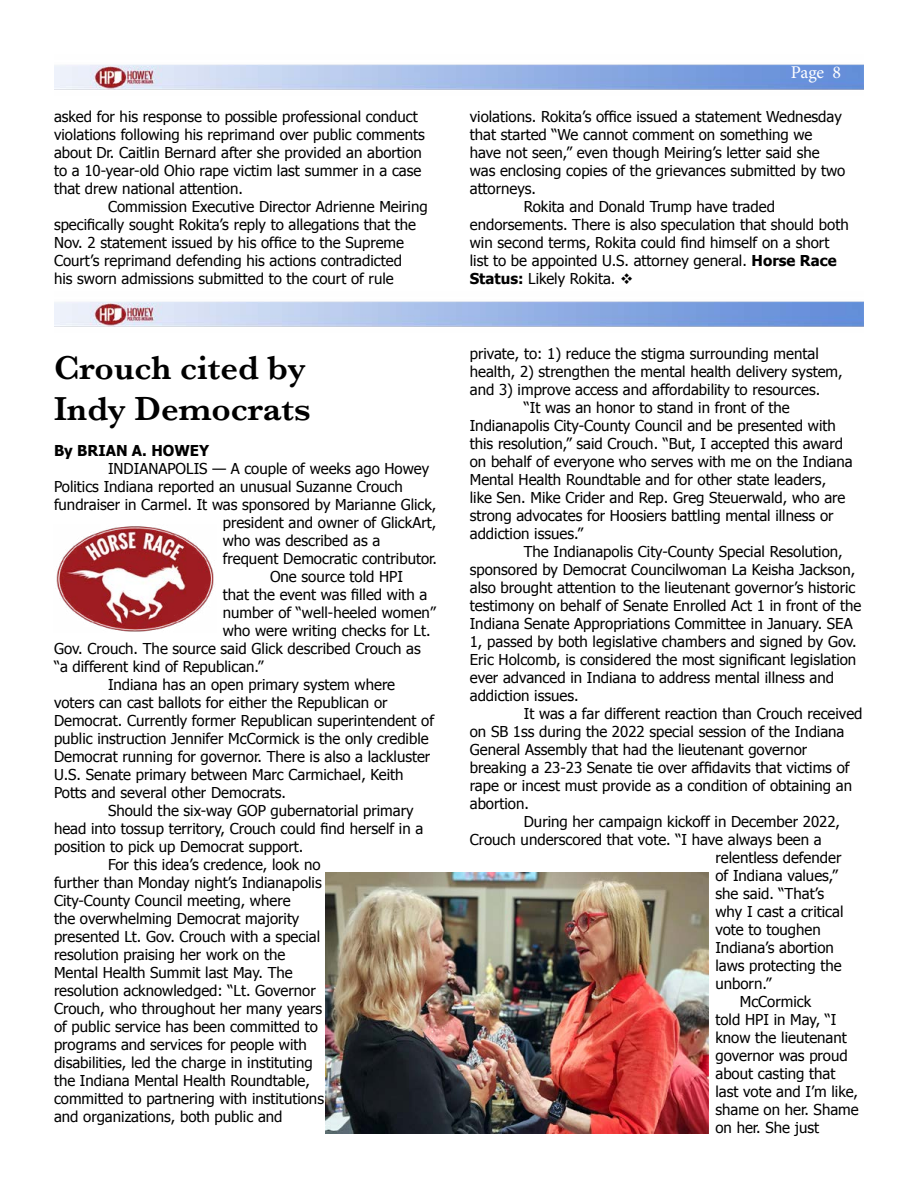
<style>
.page{position:relative;width:918px;height:1188px;background:#fff}
.page>*{position:absolute;margin:0;border:0;box-sizing:border-box;transform-origin:0 0}
.t1{font:600 34.5px/41.4px "Baskerville";color:#000}
.t2{font:18px "Minion Pro";color:#fff}
.t3{font:15px/18px "Tahoma";color:#000}
.t4{font:700 15px "Tahoma";color:#000}
.s1{font-weight:700}
</style>
<div class="page">
<img style="left:54px;top:64px;width:810px;height:26px">
<img style="left:54px;top:301px;width:810px;height:26px">
<img style="left:56px;top:526px;width:158px;height:106px">
<img style="left:325px;top:873px;width:384px;height:261px">
<p class="t3" style="left:54px;top:106px;width:372px">asked for his response to possible professional conduct violations following his reprimand over public comments about Dr. Caitlin Bernard after she provided an abortion to a 10-year-old Ohio rape victim last summer in a case that drew national attention.</p>
<p class="t3" style="left:54px;top:196px;width:375px;text-indent:54px">Commission Executive Director Adrienne Meiring specifically sought Rokita’s reply to allegations that the Nov. 2 statement issued by his office to the Supreme Court’s reprimand defending his actions contradicted<br>his sworn admissions submitted to the court of rule</p>
<h1 class="t1" style="left:54px;top:346px;width:258px">Crouch cited by<br>Indy Democrats</h1>
<p class="t4" style="left:54px;top:440px;width:157px">By BRIAN A. HOWEY</p>
<p class="t3" style="left:108px;top:459px;width:323px">INDIANAPOLIS — A couple of weeks ago Howey</p>
<p class="t3" style="left:54px;top:477px;width:350px">Politics Indiana reported an unusual Suzanne Crouch</p>
<p class="t3" style="left:54px;top:495px;width:384px">fundraiser in Carmel. It was sponsored by Marianne Glick,</p>
<p class="t3" style="left:223px;top:513px;width:215px">president and owner of GlickArt,</p>
<p class="t3" style="left:223px;top:531px;width:159px">who was described as a</p>
<p class="t3" style="left:223px;top:549px;width:216px">frequent Democratic contributor.</p>
<p class="t3" style="left:270px;top:567px;width:135px">One source told HPI</p>
<p class="t3" style="left:223px;top:585px;width:206px">that the event was filled with a</p>
<p class="t3" style="left:223px;top:603px;width:215px">number of “well-heeled women”</p>
<p class="t3" style="left:223px;top:621px;width:209px">who were writing checks for Lt.</p>
<p class="t3" style="left:54px;top:639px;width:368px">Gov. Crouch. The source said Glick described Crouch as</p>
<p class="t3" style="left:54px;top:657px;width:211px">“a different kind of Republican.”</p>
<p class="t3" style="left:108px;top:675px;width:289px">Indiana has an open primary system where</p>
<p class="t3" style="left:54px;top:693px;width:335px">voters can cast ballots for either the Republican or</p>
<p class="t3" style="left:54px;top:711px;width:382px">Democrat. Currently former Republican superintendent of</p>
<p class="t3" style="left:54px;top:729px;width:376px">public instruction Jennifer McCormick is the only credible</p>
<p class="t3" style="left:54px;top:747px;width:378px">Democrat running for governor. There is also a lackluster</p>
<p class="t3" style="left:54px;top:765px;width:351px">U.S. Senate primary between Marc Carmichael, Keith</p>
<p class="t3" style="left:54px;top:783px;width:234px">Potts and several other Democrats.</p>
<p class="t3" style="left:108px;top:801px;width:307px">Should the six-way GOP gubernatorial primary</p>
<p class="t3" style="left:54px;top:819px;width:371px">head into tossup territory, Crouch could find herself in a</p>
<p class="t3" style="left:54px;top:837px;width:251px">position to pick up Democrat support.</p>
<p class="t3" style="left:108px;top:855px;width:214px">For this idea’s credence, look no</p>
<p class="t3" style="left:54px;top:873px;width:269px">further than Monday night’s Indianapolis</p>
<p class="t3" style="left:54px;top:891px;width:238px">City-County Council meeting, where</p>
<p class="t3" style="left:54px;top:909px;width:247px">the overwhelming Democrat majority</p>
<p class="t3" style="left:54px;top:927px;width:268px">presented Lt. Gov. Crouch with a special</p>
<p class="t3" style="left:54px;top:945px;width:233px">resolution praising her work on the</p>
<p class="t3" style="left:54px;top:963px;width:240px">Mental Health Summit last May. The</p>
<p class="t3" style="left:54px;top:981px;width:263px">resolution acknowledged: “Lt. Governor</p>
<p class="t3" style="left:54px;top:999px;width:270px">Crouch, who throughout her many years</p>
<p class="t3" style="left:54px;top:1017px;width:265px">of public service has been committed to</p>
<p class="t3" style="left:54px;top:1035px;width:254px">programs and services for people with</p>
<p class="t3" style="left:54px;top:1053px;width:260px">disabilities, led the charge in instituting</p>
<p class="t3" style="left:54px;top:1071px;width:257px">the Indiana Mental Health Roundtable,</p>
<p class="t3" style="left:54px;top:1089px;width:272px">committed to partnering with institutions</p>
<p class="t3" style="left:54px;top:1107px;width:230px">and organizations, both public and</p>
<p class="t2" style="left:791px;top:60px;width:52px">Page 8</p>
<p class="t3" style="left:470px;top:106px;width:374px">violations. Rokita’s office issued a statement Wednesday</p>
<p class="t3" style="left:470px;top:124px;width:344px">that started “We cannot comment on something we</p>
<p class="t3" style="left:470px;top:142px;width:351px">have not seen,” even though Meiring’s letter said she</p>
<p class="t3" style="left:470px;top:160px;width:377px">was enclosing copies of the grievances submitted by two</p>
<p class="t3" style="left:470px;top:178px;width:68px">attorneys.</p>
<p class="t3" style="left:524px;top:196px;width:253px">Rokita and Donald Trump have traded</p>
<p class="t3" style="left:470px;top:214px;width:380px">endorsements. There is also speculation that should both</p>
<p class="t3" style="left:470px;top:232px;width:361px">win second terms, Rokita could find himself on a short</p>
<p class="t3" style="left:470px;top:250px;width:368px">list to be appointed U.S. attorney general. <span class="s1">Horse Race</span></p>
<p class="t3" style="left:470px;top:268px;width:165px"><span class="s1">Status:</span> Likely Rokita. ❖</p>
<p class="t3" style="left:470px;top:344px;width:350px">private, to: 1) reduce the stigma surrounding mental</p>
<p class="t3" style="left:470px;top:362px;width:374px">health, 2) strengthen the mental health delivery system,</p>
<p class="t3" style="left:470px;top:380px;width:352px">and 3) improve access and affordability to resources.</p>
<p class="t3" style="left:524px;top:398px;width:268px">“It was an honor to stand in front of the</p>
<p class="t3" style="left:470px;top:416px;width:368px">Indianapolis City-County Council and be presented with</p>
<p class="t3" style="left:470px;top:434px;width:375px">this resolution,” said Crouch. “But, I accepted this award</p>
<p class="t3" style="left:470px;top:452px;width:384px">on behalf of everyone who serves with me on the Indiana</p>
<p class="t3" style="left:470px;top:470px;width:358px">Mental Health Roundtable and for other state leaders,</p>
<p class="t3" style="left:470px;top:488px;width:377px">like Sen. Mike Crider and Rep. Greg Steuerwald, who are</p>
<p class="t3" style="left:470px;top:506px;width:365px">strong advocates for Hoosiers battling mental illness or</p>
<p class="t3" style="left:470px;top:524px;width:115px">addiction issues.”</p>
<p class="t3" style="left:524px;top:542px;width:320px">The Indianapolis City-County Special Resolution,</p>
<p class="t3" style="left:470px;top:560px;width:387px">sponsored by Democrat Councilwoman La Keisha Jackson,</p>
<p class="t3" style="left:470px;top:578px;width:387px">also brought attention to the lieutenant governor’s historic</p>
<p class="t3" style="left:470px;top:596px;width:393px">testimony on behalf of Senate Enrolled Act 1 in front of the</p>
<p class="t3" style="left:470px;top:614px;width:384px">Indiana Senate Appropriations Committee in January. SEA</p>
<p class="t3" style="left:470px;top:632px;width:389px">1, passed by both legislative chambers and signed by Gov.</p>
<p class="t3" style="left:470px;top:650px;width:388px">Eric Holcomb, is considered the most significant legislation</p>
<p class="t3" style="left:470px;top:668px;width:366px">ever advanced in Indiana to address mental illness and</p>
<p class="t3" style="left:470px;top:686px;width:110px">addiction issues.</p>
<p class="t3" style="left:524px;top:704px;width:340px">It was a far different reaction than Crouch received</p>
<p class="t3" style="left:470px;top:722px;width:376px">on SB 1ss during the 2022 special session of the Indiana</p>
<p class="t3" style="left:470px;top:740px;width:339px">General Assembly that had the lieutenant governor</p>
<p class="t3" style="left:470px;top:758px;width:381px">breaking a 23-23 Senate tie over affidavits that victims of</p>
<p class="t3" style="left:470px;top:776px;width:384px">rape or incest must provide as a condition of obtaining an</p>
<p class="t3" style="left:470px;top:794px;width:61px">abortion.</p>
<p class="t3" style="left:524px;top:812px;width:318px">During her campaign kickoff in December 2022,</p>
<p class="t3" style="left:470px;top:830px;width:354px">Crouch underscored that vote. “I have always been a</p>
<p class="t3" style="left:715px;top:848px;width:127px">relentless defender</p>
<p class="t3" style="left:715px;top:866px;width:124px">of Indiana values,”</p>
<p class="t3" style="left:715px;top:884px;width:110px">she said. “That’s</p>
<p class="t3" style="left:715px;top:902px;width:130px">why I cast a critical</p>
<p class="t3" style="left:715px;top:920px;width:107px">vote to toughen</p>
<p class="t3" style="left:715px;top:938px;width:120px">Indiana’s abortion</p>
<p class="t3" style="left:715px;top:956px;width:128px">laws protecting the</p>
<p class="t3" style="left:715px;top:974px;width:58px">unborn.”</p>
<p class="t3" style="left:740px;top:992px;width:73px">McCormick</p>
<p class="t3" style="left:715px;top:1010px;width:123px">told HPI in May, “I</p>
<p class="t3" style="left:715px;top:1028px;width:133px">know the lieutenant</p>
<p class="t3" style="left:715px;top:1046px;width:134px">governor was proud</p>
<p class="t3" style="left:715px;top:1064px;width:121px">about casting that</p>
<p class="t3" style="left:715px;top:1082px;width:144px">last vote and I’m like,</p>
<p class="t3" style="left:715px;top:1100px;width:145px">shame on her. Shame</p>
<p class="t3" style="left:715px;top:1118px;width:105px">on her. She just</p>
</div>
